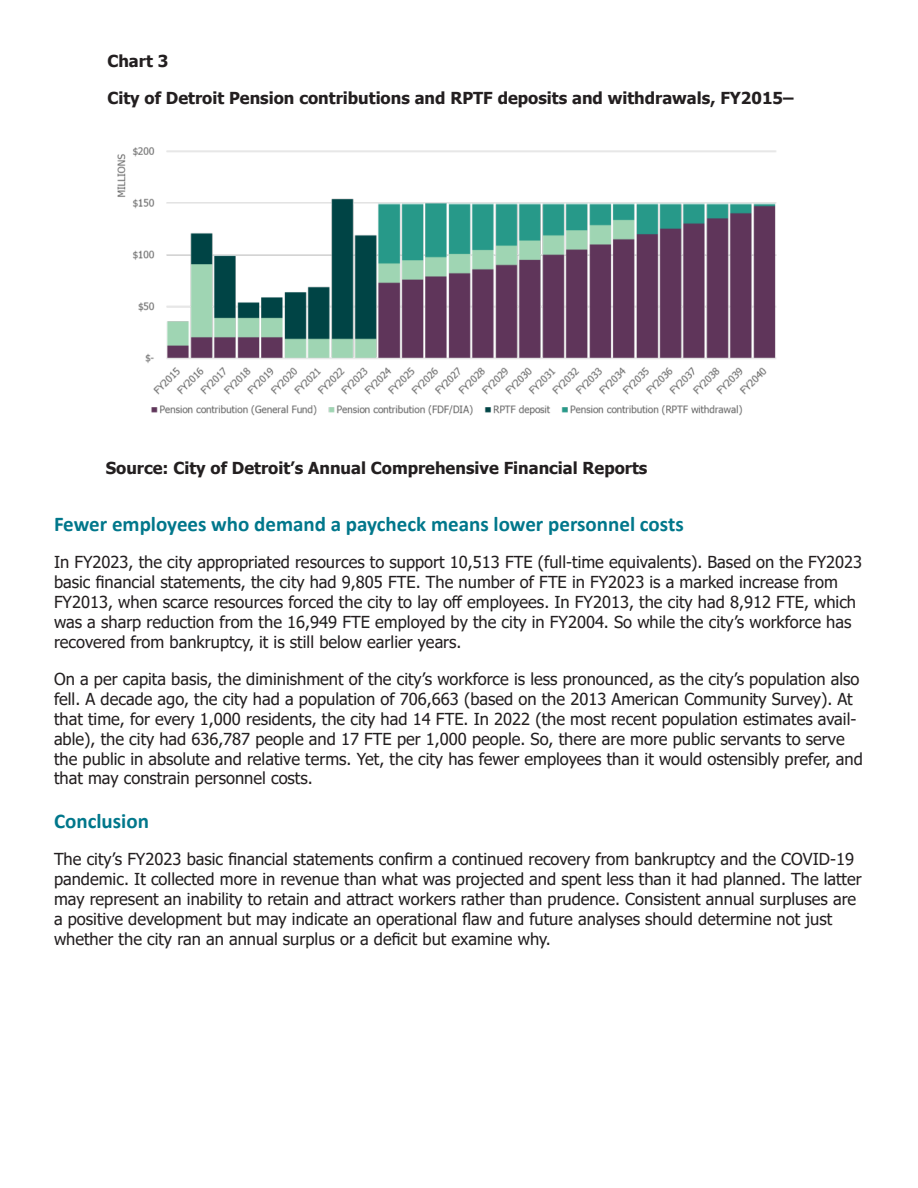
<style>
.page{position:relative;width:918px;height:1188px;background:#fff}
.page>*{position:absolute;margin:0;border:0;box-sizing:border-box;transform-origin:0 0}
.Heading_1{font:700 21px "Calibri";color:#00778b}
.t1{font:16.5px/19.8px "Tahoma";color:#231f20}
.t2{font:700 16.5px "Tahoma";color:#231f20}
</style>
<div class="page">
<img style="left:117px;top:147px;width:660px;height:269px">
<p class="t2" style="left:107px;top:49px;width:62px">Chart 3</p>
<p class="t2" style="left:107px;top:87px;width:688px">City of Detroit Pension contributions and RPTF deposits and withdrawals, FY2015–</p>
<p class="t2" style="left:106px;top:456px;width:543px">Source: City of Detroit’s Annual Comprehensive Financial Reports</p>
<p class="Heading_1" style="left:54px;top:509px;width:631px">Fewer employees who demand a paycheck means lower personnel costs</p>
<p class="t1" style="left:54px;top:553px;width:810px">In FY2023, the city appropriated resources to support 10,513 FTE (full-time equivalents). Based on the FY2023 basic financial statements, the city had 9,805 FTE. The number of FTE in FY2023 is a marked increase from FY2013, when scarce resources forced the city to lay off employees. In FY2013, the city had 8,912 FTE, which was a sharp reduction from the 16,949 FTE employed by the city in FY2004. So while the city’s workforce has recovered from bankruptcy, it is still below earlier years.</p>
<p class="t1" style="left:54px;top:670px;width:810px">On a per capita basis, the diminishment of the city’s workforce is less pronounced, as the city’s population also fell. A decade ago, the city had a population of 706,663 (based on the 2013 American Community Survey). At that time, for every 1,000 residents, the city had 14 FTE. In 2022 (the most recent population estimates avail&shy;able), the city had 636,787 people and 17 FTE per 1,000 people. So, there are more public servants to serve the public in absolute and relative terms. Yet, the city has fewer employees than it would ostensibly prefer, and that may constrain personnel costs.</p>
<p class="Heading_1" style="left:54px;top:806px;width:97px">Conclusion</p>
<p class="t1" style="left:54px;top:850px;width:809px">The city’s FY2023 basic financial statements confirm a continued recovery from bankruptcy and the COVID-19 pandemic. It collected more in revenue than what was projected and spent less than it had planned. The latter may represent an inability to retain and attract workers rather than prudence. Consistent annual surpluses are a positive development but may indicate an operational flaw and future analyses should determine not just whether the city ran an annual surplus or a deficit but examine why.</p>
</div>
